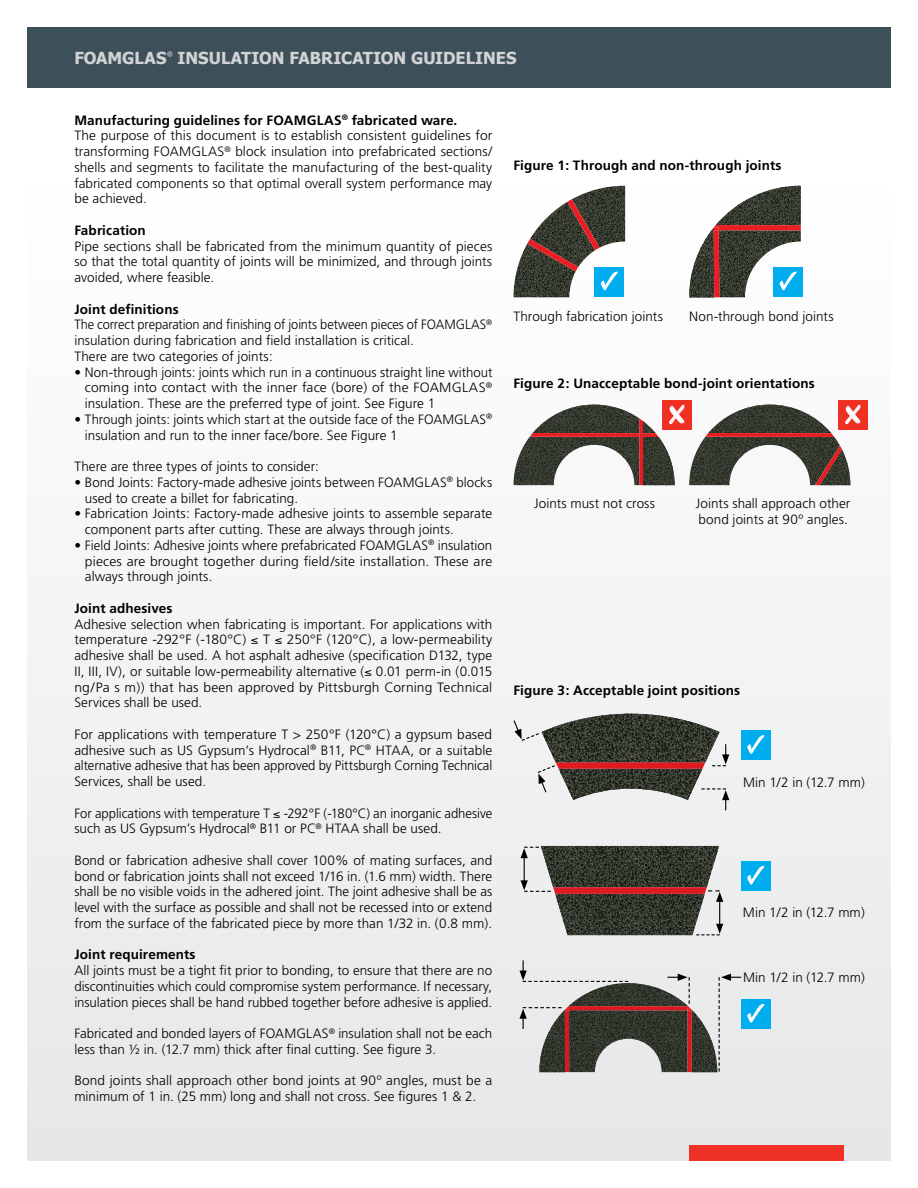
<style>
.page{position:relative;width:918px;height:1188px;background:#fff}
.page>*{position:absolute;margin:0;border:0;box-sizing:border-box;transform-origin:0 0}
.t1{font:25.5px "Sign Painter House Informal";color:#fff}
.t2{font:700 25.5px "Minion Pro";color:#fff}
.t3{font:700 16.5px "Tahoma";color:#d1d3d4}
.t4{font:300 13.5px/15.8px "Frutiger";color:#000}
.t5{font:300 13.5px/15.8px "Frutiger";color:#000;scale:.95 1}
.t6{font:700 13.5px "Frutiger";letter-spacing:.01em;color:#000}
.t7{font:700 6.15px "Tahoma";color:#d1d3d4}
.s1{font-weight:700}
</style>
<div class="page">
<div style="left:27px;top:189px;width:864px;height:972px;background:#f3f3f4"></div>
<div style="left:27px;top:27px;width:864px;height:61px;background:#3d505a"></div>
<div style="left:689px;top:1146px;width:155px;height:15px;background:#ee3124"></div>
<svg style="left:519px;top:960px;width:222px;height:112px"></svg>
<svg style="left:521px;top:846px;width:202px;height:89px"></svg>
<svg style="left:513px;top:714px;width:216px;height:96px"></svg>
<div style="left:773px;top:267px;width:30px;height:30px;background:#00aeef"></div>
<svg style="left:689px;top:186px;width:112px;height:111px"></svg>
<div style="left:838px;top:400px;width:30px;height:30px;background:#ee3124"></div>
<div style="left:662px;top:400px;width:30px;height:30px;background:#ee3124"></div>
<svg style="left:514px;top:404px;width:347px;height:81px"></svg>
<div style="left:741px;top:731px;width:30px;height:29px;background:#00aeef"></div>
<svg style="left:747px;top:730px;width:19px;height:24px"></svg>
<div style="left:741px;top:861px;width:30px;height:30px;background:#00aeef"></div>
<svg style="left:747px;top:865px;width:18px;height:20px"></svg>
<div style="left:741px;top:999px;width:30px;height:30px;background:#00aeef"></div>
<svg style="left:747px;top:1003px;width:18px;height:20px"></svg>
<svg style="left:514px;top:186px;width:111px;height:111px"></svg>
<p class="t3" style="left:74px;top:46px;width:94px">FOAMGLAS</p>
<p class="t7" style="left:167px;top:49px;width:7px">®</p>
<p class="t3" style="left:178px;top:46px;width:340px">INSULATION FABRICATION GUIDELINES</p>
<p class="t4" style="left:74px;top:112px;width:419px"><span class="s1">Manufacturing guidelines for FOAMGLAS</span><sup>®</sup> <span class="s1">fabricated ware.<br></span>The purpose of this document is to establish consistent guidelines for transforming FOAMGLAS<sup>®</sup> block insulation into prefabricated sections/ shells and segments to facilitate the manufacturing of the best-quality fabricated components so that optimal overall system performance may be achieved.</p>
<p class="t6" style="left:74px;top:222px;width:73px">Fabrication</p>
<p class="t4" style="left:74px;top:238px;width:419px;text-align:justify">Pipe sections shall be fabricated from the minimum quantity of pieces so that the total quantity of joints will be minimized, and through joints avoided, where feasible.</p>
<p class="t5" style="left:74px;top:301px;width:441px"><span class="s1">Joint definitions<br></span>The correct preparation and finishing of joints between pieces of FOAMGLAS<sup>® </sup>insulation during fabrication and field installation is critical.<br>There are two categories of joints:</p>
<p class="t4" style="left:85px;top:364px;width:409px;text-align:justify;text-indent:-11px">• Non-through joints: joints which run in a continuous straight line without coming into contact with the inner face (bore) of the FOAMGLAS<sup>® </sup>insulation. These are the preferred type of joint. See Figure 1</p>
<p class="t4" style="left:85px;top:411px;width:409px;text-indent:-11px">• Through joints: joints which start at the outside face of the FOAMGLAS<sup>® </sup>insulation and run to the inner face/bore. See Figure 1</p>
<p class="t4" style="left:74px;top:458px;width:246px">There are three types of joints to consider:</p>
<p class="t4" style="left:85px;top:474px;width:409px;text-indent:-11px">• Bond Joints: Factory-made adhesive joints between FOAMGLAS<sup>®</sup> blocks used to create a billet for fabricating.</p>
<p class="t4" style="left:85px;top:506px;width:409px;text-indent:-11px">• Fabrication Joints: Factory-made adhesive joints to assemble separate component parts after cutting. These are always through joints.</p>
<p class="t4" style="left:85px;top:537px;width:409px;text-align:justify;text-indent:-11px">• Field Joints: Adhesive joints where prefabricated FOAMGLAS<sup>®</sup> insulation pieces are brought together during field/site installation. These are always through joints.</p>
<p class="t6" style="left:74px;top:600px;width:100px">Joint adhesives</p>
<p class="t4" style="left:74px;top:616px;width:419px;text-align:justify">Adhesive selection when fabricating is important. For applications with temperature -292°F (-180°C) ≤ T ≤ 250°F (120°C), a low-permeability adhesive shall be used. A hot asphalt adhesive (specification D132, type II, III, IV), or suitable low-permeability alternative (≤ 0.01 perm-in (0.015 ng/Pa s m)) that has been approved by Pittsburgh Corning Technical Services shall be used.</p>
<p class="t4" style="left:74px;top:726px;width:419px;text-align:justify">For applications with temperature T &gt; 250°F (120°C) a gypsum based adhesive such as US Gypsum’s Hydrocal<sup>®</sup> B11, PC<sup>®</sup> HTAA, or a suitable alternative adhesive that has been approved by Pittsburgh Corning Technical Services, shall be used.</p>
<p class="t4" style="left:74px;top:805px;width:419px">For applications with temperature T ≤ -292°F (-180°C) an inorganic adhesive such as US Gypsum’s Hydrocal<sup>®</sup> B11 or PC<sup>®</sup> HTAA shall be used.</p>
<p class="t4" style="left:74px;top:852px;width:419px;text-align:justify">Bond or fabrication adhesive shall cover 100% of mating surfaces, and bond or fabrication joints shall not exceed 1/16 in. (1.6 mm) width. There shall be no visible voids in the adhered joint. The joint adhesive shall be as level with the surface as possible and shall not be recessed into or extend from the surface of the fabricated piece by more than 1/32 in. (0.8 mm).</p>
<p class="t6" style="left:74px;top:947px;width:123px">Joint requirements</p>
<p class="t4" style="left:74px;top:962px;width:419px;text-align:justify">All joints must be a tight fit prior to bonding, to ensure that there are no discontinuities which could compromise system performance. If necessary, insulation pieces shall be hand rubbed together before adhesive is applied.</p>
<p class="t4" style="left:74px;top:1025px;width:419px">Fabricated and bonded layers of FOAMGLAS<sup>®</sup> insulation shall not be each less than ½ in. (12.7 mm) thick after final cutting. See figure 3.</p>
<p class="t4" style="left:74px;top:1073px;width:419px">Bond joints shall approach other bond joints at 90º angles, must be a minimum of 1 in. (25 mm) long and shall not cross. See figures 1 &amp; 2.</p>
<p class="t6" style="left:514px;top:157px;width:270px">Figure 1: Through and non-through joints</p>
<h1 class="t2" style="left:601px;top:262px;width:19px">✓</h1>
<p class="t4" style="left:514px;top:309px;width:151px">Through fabrication joints</p>
<p class="t4" style="left:689px;top:309px;width:146px">Non-through bond joints</p>
<p class="t6" style="left:514px;top:376px;width:303px">Figure 2: Unacceptable bond-joint orientations</p>
<h1 class="t1" style="left:670px;top:401px;width:16px">X</h1>
<h1 class="t1" style="left:846px;top:401px;width:16px">X</h1>
<p class="t4" style="left:534px;top:495px;width:122px">Joints must not cross</p>
<p class="t4" style="left:696px;top:495px;width:156px;line-height:16.2px">Joints shall approach other bond joints at 90º angles.</p>
<p class="t6" style="left:514px;top:682px;width:228px">Figure 3: Acceptable joint positions</p>
<p class="t4" style="left:743px;top:774px;width:123px">Min 1/2 in (12.7 mm)</p>
<p class="t4" style="left:743px;top:904px;width:123px">Min 1/2 in (12.7 mm)</p>
<p class="t4" style="left:743px;top:970px;width:123px">Min 1/2 in (12.7 mm)</p>
</div>
